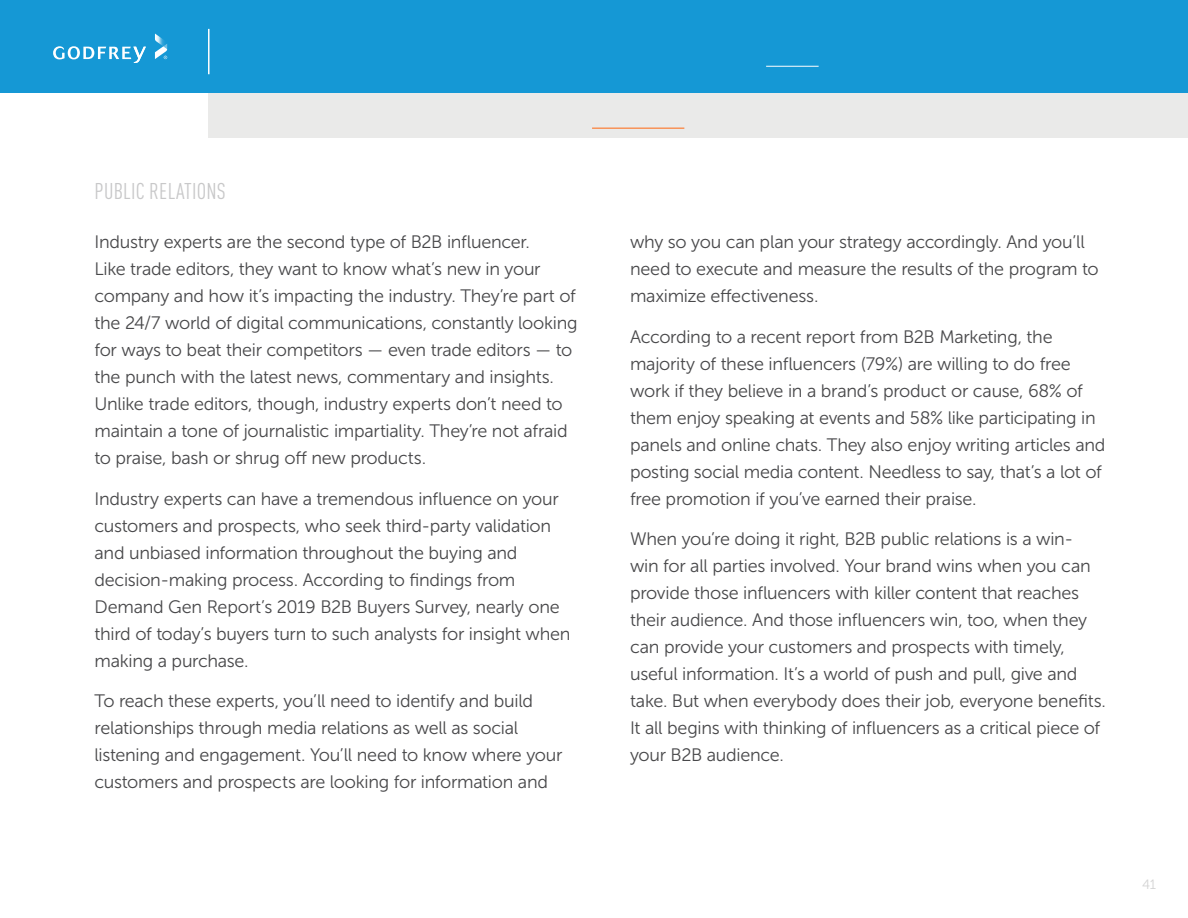
<style>
.page{position:relative;width:1188px;height:918px;background:#fff}
.page>*{position:absolute;margin:0;border:0;box-sizing:border-box;transform-origin:0 0}
.t1{font:condensed 22.5px "DINOT";letter-spacing:.01em;color:#c8c8c9}
.t2{font:18px/27px "Museo Sans 300";letter-spacing:-.015em;color:#48484a}
.t3{font:13.5px "Museo Sans 300";color:#d3d3d3}
</style>
<div class="page">
<div style="left:208px;top:92px;width:980px;height:46px;background:#eaeae9"></div>
<div style="left:0;top:0;width:1188px;height:93px;background:#1598d5"></div>
<svg style="left:53px;top:46px;width:93px;height:17px"></svg>
<svg style="left:155px;top:34px;width:12px;height:25px"></svg>
<hr style="left:208px;top:29px;width:2px;height:45px;background:#fff">
<hr style="left:592px;top:128px;width:92px;height:1px;background:#ff6810">
<hr style="left:766px;top:66px;width:53px;height:1px;background:#fff">
<p class="t1" style="left:95px;top:178px;width:133px">PUBLIC RELATIONS</p>
<p class="t2" style="left:94px;top:228px;width:485px">Industry experts are the second type of B2B influencer.<br>Like trade editors, they want to know what’s new in your company and how it’s impacting the industry. They’re part of the 24/7 world of digital communications, constantly looking for ways to beat their competitors — even trade editors — to the punch with the latest news, commentary and insights.<br>Unlike trade editors, though, industry experts don’t need to maintain a tone of journalistic impartiality. They’re not afraid to praise, bash or shrug off new products.</p>
<p class="t2" style="left:94px;top:485px;width:478px">Industry experts can have a tremendous influence on your customers and prospects, who seek third-party validation and unbiased information throughout the buying and decision-making process. According to findings from Demand Gen Report’s 2019 B2B Buyers Survey, nearly one third of today’s buyers turn to such analysts for insight when making a purchase.</p>
<p class="t2" style="left:94px;top:687px;width:469px">To reach these experts, you’ll need to identify and build relationships through media relations as well as social listening and engagement. You’ll need to know where your customers and prospects are looking for information and</p>
<p class="t2" style="left:630px;top:228px;width:470px">why so you can plan your strategy accordingly. And you’ll need to execute and measure the results of the program to maximize effectiveness.</p>
<p class="t2" style="left:630px;top:323px;width:477px">According to a recent report from B2B Marketing, the majority of these influencers (79%) are willing to do free work if they believe in a brand’s product or cause, 68% of them enjoy speaking at events and 58% like participating in panels and online chats. They also enjoy writing articles and posting social media content. Needless to say, that’s a lot of free promotion if you’ve earned their praise.</p>
<p class="t2" style="left:630px;top:525px;width:477px">When you’re doing it right, B2B public relations is a win&shy;win for all parties involved. Your brand wins when you can provide those influencers with killer content that reaches their audience. And those influencers win, too, when they can provide your customers and prospects with timely, useful information. It’s a world of push and pull, give and take. But when everybody does their job, everyone benefits.<br>It all begins with thinking of influencers as a critical piece of your B2B audience.</p>
<p class="t3" style="left:1142px;top:877px;width:15px">41</p>
</div>
